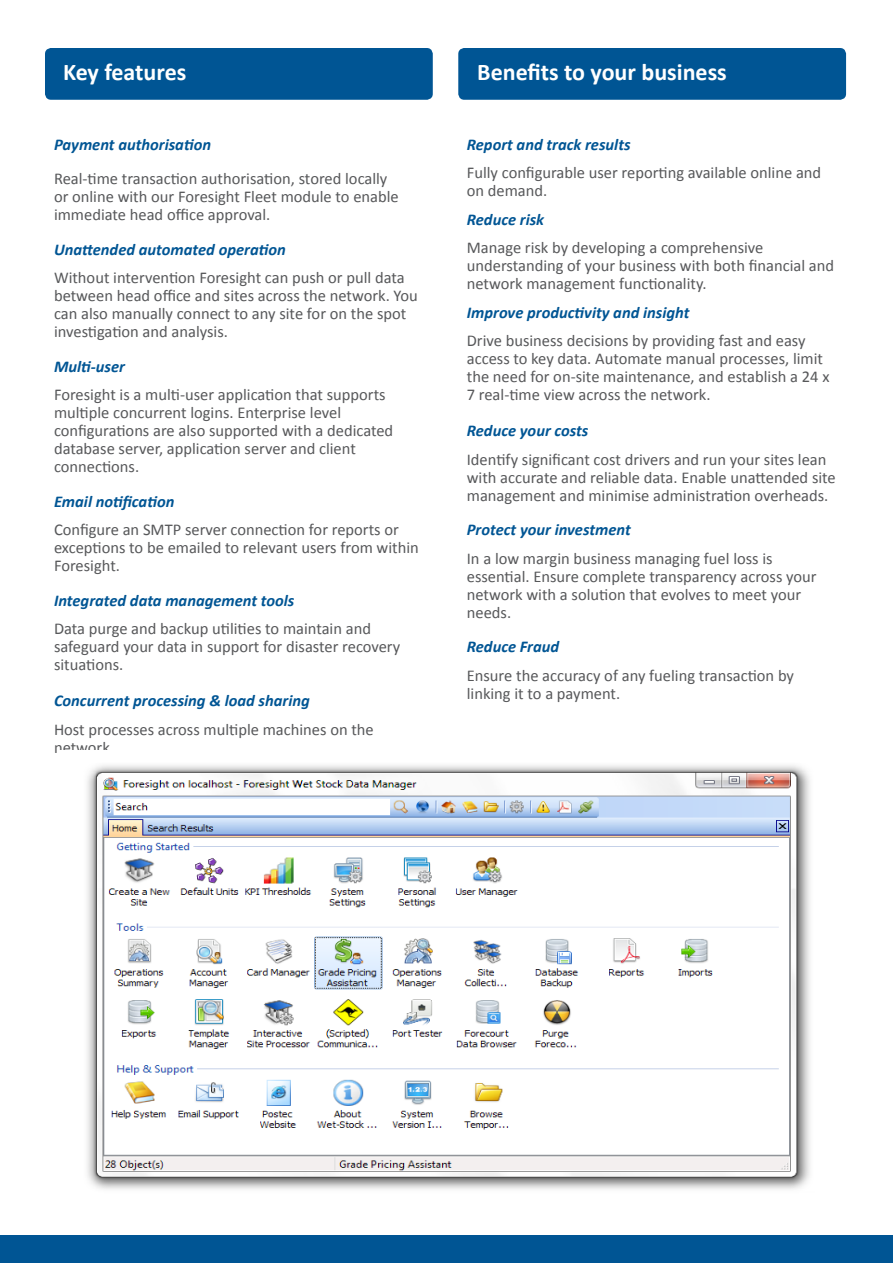
<style>
.page{position:relative;width:893px;height:1263px;background:#fff}
.page>*{position:absolute;margin:0;border:0;box-sizing:border-box;transform-origin:0 0}
.t1{font:700 24px "Calibri";color:#fff}
.t2{font:16.5px/18px "Calibri";color:#57585a}
.t3{font:italic 700 16.5px "Calibri";color:#005594}
</style>
<div class="page">
<div style="left:0;top:1236px;width:893px;height:27px;background:#005594"></div>
<div style="left:45px;top:48px;width:388px;height:52px;background:#005594;border-radius:6px"></div>
<div style="left:458px;top:48px;width:388px;height:52px;background:#005594;border-radius:6px"></div>
<img style="left:87px;top:765px;width:723px;height:424px">
<p class="t1" style="left:63px;top:56px;width:125px">Key features</p>
<p class="t3" style="left:54px;top:134px;width:159px">Payment authorisation</p>
<p class="t2" style="left:54px;top:170px;width:346px">Real-time transaction authorisation, stored locally or online with our Foresight Fleet module to enable immediate head office approval.</p>
<p class="t3" style="left:54px;top:239px;width:233px">Unattended automated operation</p>
<p class="t2" style="left:54px;top:269px;width:365px">Without intervention Foresight can push or pull data between head office and sites across the network. You can also manually connect to any site for on the spot investigation and analysis.</p>
<p class="t3" style="left:54px;top:356px;width:72px">Multi-user</p>
<p class="t2" style="left:54px;top:386px;width:341px">Foresight is a multi-user application that supports multiple concurrent logins. Enterprise level configurations are also supported with a dedicated database server, application server and client connections.</p>
<p class="t3" style="left:54px;top:491px;width:122px">Email notification</p>
<p class="t2" style="left:54px;top:521px;width:366px">Configure an SMTP server connection for reports or exceptions to be emailed to relevant users from within<br>Foresight.</p>
<p class="t3" style="left:54px;top:590px;width:242px">Integrated data management tools</p>
<p class="t2" style="left:54px;top:620px;width:348px">Data purge and backup utilities to maintain and safeguard your data in support for disaster recovery situations.</p>
<p class="t3" style="left:54px;top:690px;width:257px">Concurrent processing &amp; load sharing</p>
<p class="t2" style="left:54px;top:720px;width:321px">Host processes across multiple machines on the network.</p>
<p class="t1" style="left:477px;top:56px;width:251px">Benefits to your business</p>
<p class="t3" style="left:467px;top:134px;width:165px">Report and track results</p>
<p class="t2" style="left:467px;top:164px;width:356px">Fully configurable user reporting available online and on demand.</p>
<p class="t3" style="left:467px;top:209px;width:79px">Reduce risk</p>
<p class="t2" style="left:467px;top:239px;width:369px">Manage risk by developing a comprehensive understanding of your business with both financial and network management functionality.</p>
<p class="t3" style="left:467px;top:302px;width:224px">Improve productivity and insight</p>
<p class="t2" style="left:467px;top:332px;width:364px">Drive business decisions by providing fast and easy access to key data. Automate manual processes, limit the need for on-site maintenance, and establish a 24 x 7 real-time view across the network.</p>
<p class="t3" style="left:467px;top:420px;width:123px">Reduce your costs</p>
<p class="t2" style="left:467px;top:450px;width:370px">Identify significant cost drivers and run your sites lean with accurate and reliable data. Enable unattended site management and minimise administration overheads.</p>
<p class="t3" style="left:467px;top:519px;width:165px">Protect your investment</p>
<p class="t2" style="left:467px;top:549px;width:351px">In a low margin business managing fuel loss is essential. Ensure complete transparency across your network with a solution that evolves to meet your needs.</p>
<p class="t3" style="left:467px;top:636px;width:94px">Reduce Fraud</p>
<p class="t2" style="left:467px;top:666px;width:329px">Ensure the accuracy of any fueling transaction by linking it to a payment.</p>
</div>
